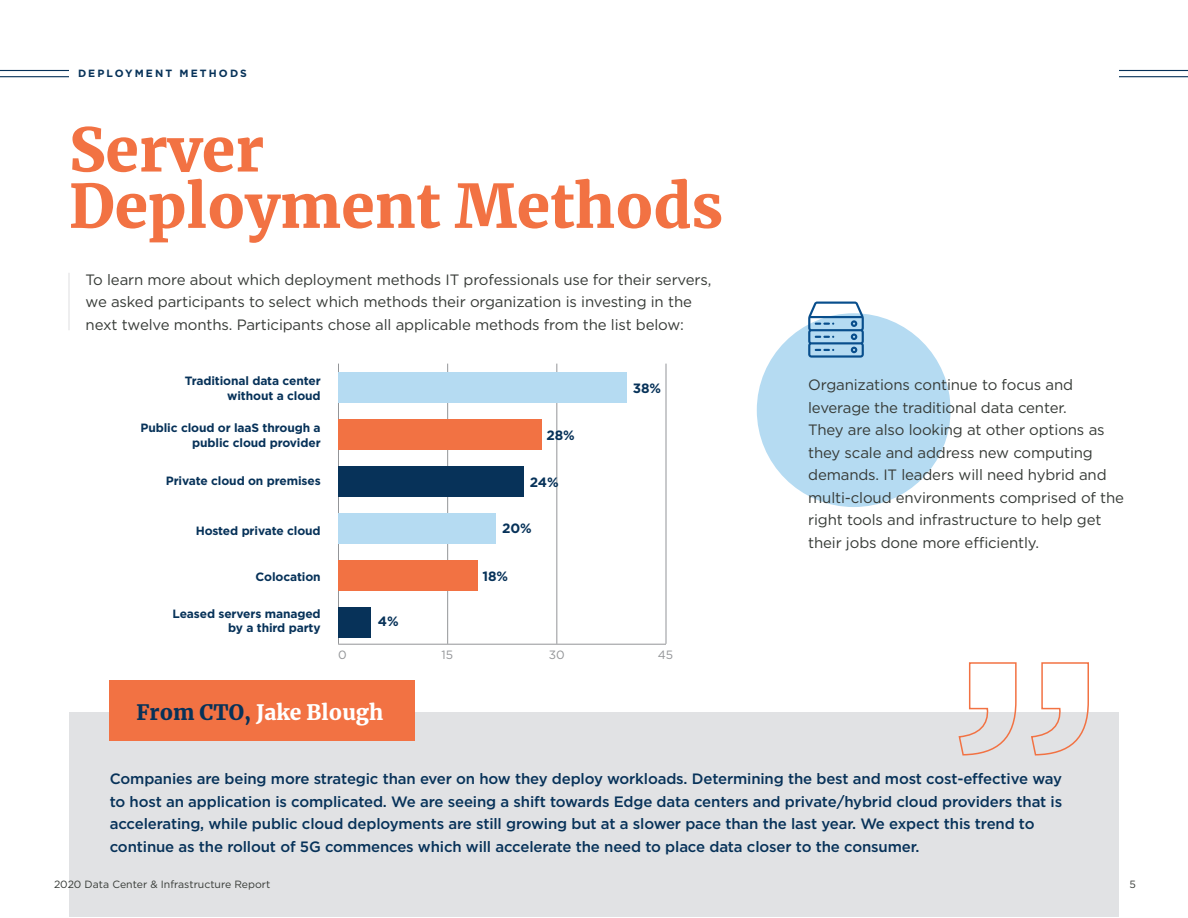
<style>
.page{position:relative;width:1188px;height:918px;background:#fff}
.page>*{position:absolute;margin:0;border:0;box-sizing:border-box;transform-origin:0 0}
.t1{font:900 60px "Merriweather";color:#f27243}
.t2{font:900 21px "Merriweather";color:#fff}
.t3{font:15px/22.5px "Gotham";letter-spacing:-.01em;color:#363a36}
.t4{font:500 15px/22.5px "Gotham";letter-spacing:-.01em;color:#073259}
.t5{font:700 13.5px "Gotham";letter-spacing:-.01em;color:#073259}
.t6{font:700 12px/14.4px "Gotham";letter-spacing:-.01em;color:#073259;text-align:right}
.t7{font:12px "Gotham";color:#939598}
.t8{font:10.5px "Gotham";color:#363a36}
.t9{font:700 10.5px "Gotham";letter-spacing:.2em;color:#073259}
.s1{color:#073259}
</style>
<div class="page">
<hr style="left:556px;top:364px;width:1px;height:280px;background:#939598">
<hr style="left:666px;top:364px;width:1px;height:280px;background:#939598">
<hr style="left:447px;top:364px;width:1px;height:280px;background:#939598">
<hr style="left:338px;top:364px;width:1px;height:280px;background:#939598">
<hr style="left:338px;top:644px;width:328px;height:1px;background:#939598">
<hr style="left:0;top:70px;width:69px;height:1px;background:#073259">
<hr style="left:0;top:76px;width:69px;height:1px;background:#073259">
<hr style="left:1119px;top:70px;width:69px;height:1px;background:#073259">
<hr style="left:1119px;top:76px;width:69px;height:1px;background:#073259">
<hr style="left:68px;top:273px;width:2px;height:57px;background:#e1e2e4">
<div style="left:338px;top:419px;width:204px;height:31px;background:#f27243"></div>
<div style="left:338px;top:513px;width:158px;height:31px;background:#b5dbf2"></div>
<div style="left:338px;top:607px;width:32px;height:31px;background:#073259"></div>
<div style="left:338px;top:560px;width:139px;height:31px;background:#f27243"></div>
<div style="left:338px;top:466px;width:185px;height:31px;background:#073259"></div>
<div style="left:338px;top:372px;width:289px;height:31px;background:#b5dbf2"></div>
<div style="left:70px;top:712px;width:1049px;height:205px;background:#e1e2e4"></div>
<div style="left:110px;top:680px;width:305px;height:61px;background:#f27243"></div>
<svg style="left:958px;top:662px;width:131px;height:94px"></svg>
<div style="left:757px;top:313px;width:194px;height:194px;background:#b5dbf2;border-radius:50%"></div>
<svg style="left:808px;top:302px;width:56px;height:56px"></svg>
<p class="t9" style="left:78px;top:69px;width:170px">DEPLOYMENT METHODS</p>
<h1 class="t1" style="left:69px;top:120px;width:196px">Server</h1>
<h1 class="t1" style="left:69px;top:177px;width:656px">Deployment Methods</h1>
<p class="t3" style="left:86px;top:269px;width:627px">To learn more about which deployment methods IT professionals use for their servers, we asked participants to select which methods their organization is investing in the next twelve months. Participants chose all applicable methods from the list below:</p>
<p class="t6" style="left:185px;top:374px;width:137px">Traditional data center without a cloud</p>
<p class="t6" style="left:141px;top:421px;width:182px">Public cloud or laaS through a public cloud provider</p>
<p class="t6" style="left:166px;top:474px;width:156px">Private cloud on premises</p>
<p class="t6" style="left:196px;top:524px;width:127px">Hosted private cloud</p>
<p class="t6" style="left:256px;top:570px;width:67px">Colocation</p>
<p class="t6" style="left:173px;top:607px;width:150px">Leased servers managed by a third party</p>
<p class="t5" style="left:378px;top:615px;width:22px">4%</p>
<p class="t5" style="left:547px;top:429px;width:30px">28%</p>
<p class="t5" style="left:530px;top:476px;width:30px">24%</p>
<p class="t5" style="left:502px;top:522px;width:31px">20%</p>
<p class="t5" style="left:482px;top:570px;width:27px">18%</p>
<p class="t5" style="left:633px;top:382px;width:30px">38%</p>
<p class="t7" style="left:338px;top:649px;width:10px">0</p>
<p class="t7" style="left:442px;top:649px;width:13px">15</p>
<p class="t7" style="left:549px;top:649px;width:17px">30</p>
<p class="t7" style="left:658px;top:649px;width:17px">45</p>
<h2 class="t2" style="left:136px;top:702px;width:248px"><span class="s1">From CTO,</span> Jake Blough</h2>
<p class="t3" style="left:808px;top:375px;width:317px">Organizations continue to focus and leverage the traditional data center.<br>They are also looking at other options as they scale and address new computing demands. IT leaders will need hybrid and multi-cloud environments comprised of the right tools and infrastructure to help get their jobs done more efficiently.</p>
<p class="t4" style="left:110px;top:769px;width:954px">Companies are being more strategic than ever on how they deploy workloads. Determining the best and most cost-effective way to host an application is complicated. We are seeing a shift towards Edge data centers and private/hybrid cloud providers that is accelerating, while public cloud deployments are still growing but at a slower pace than the last year. We expect this trend to continue as the rollout of 5G commences which will accelerate the need to place data closer to the consumer.</p>
<p class="t8" style="left:54px;top:880px;width:218px">2020 Data Center &amp; Infrastructure Report</p>
<p class="t8" style="left:1129px;top:880px;width:8px">5</p>
</div>
